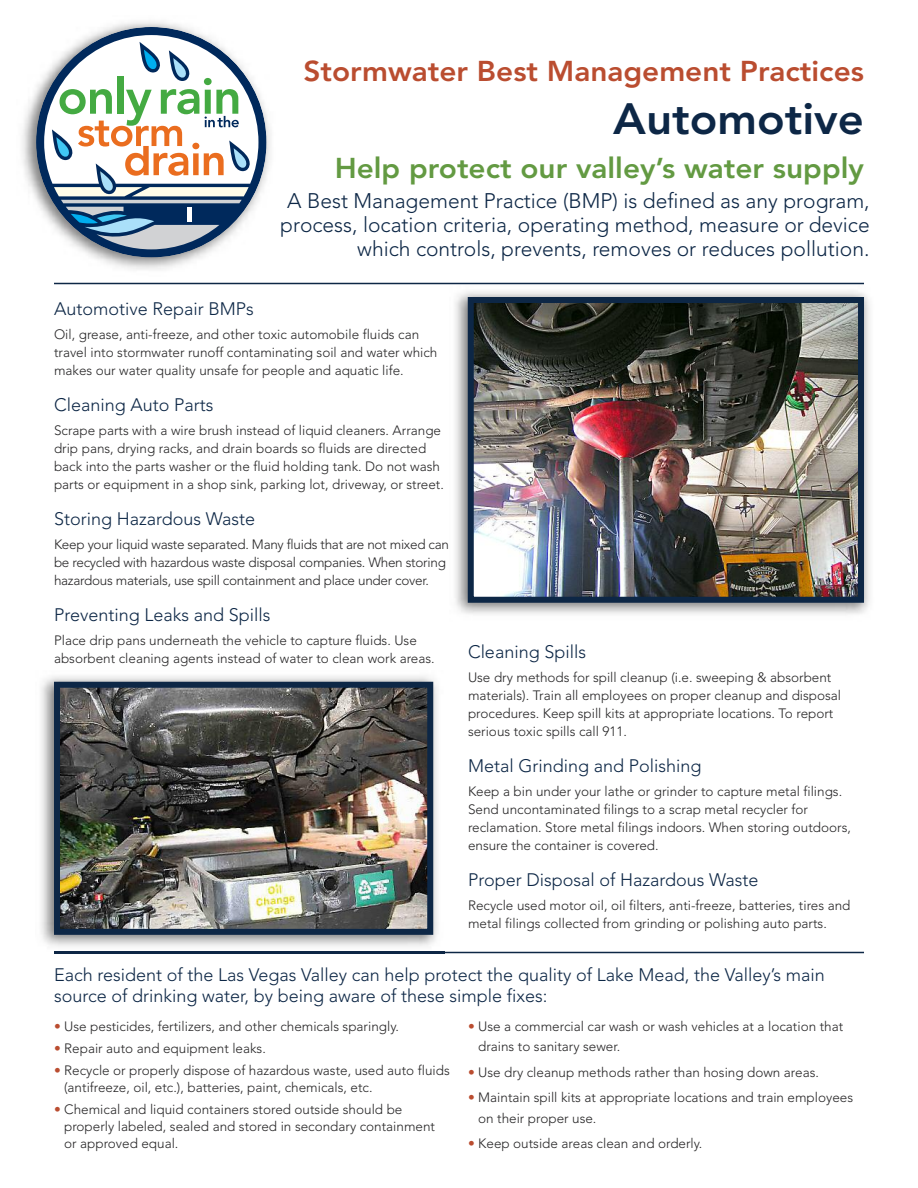
<style>
.page{position:relative;width:918px;height:1188px;background:#fff}
.page>*{position:absolute;margin:0;border:0;box-sizing:border-box;transform-origin:0 0}
.t1{font:800 43.5px "Avenir";color:#0d2746;scale:1.04 1}
.t2{font:800 28.5px "Avenir";color:#ba4d30;scale:1.04 1}
.t3{font:800 28.5px "Avenir";color:#639a42;scale:1.04 1}
.t4{font:300 21px/24px "Avenir";color:#0d2746;text-align:right}
.t5{font:300 18px/21px "Avenir";color:#0d2746}
.t6{font:300 13.5px/18px "Avenir";color:#272627}
.t7{font:300 13.5px/18px "Avenir";letter-spacing:-.02em;color:#272627}
.s1{color:#ba4d30}
</style>
<div class="page">
<hr style="left:54px;top:283px;width:810px;height:1px;background:#0d2746">
<img style="left:22px;top:21px;width:249px;height:249px">
<div style="left:36px;top:27px;width:231px;height:230px;background:#00295c;border-radius:50%"></div>
<svg style="left:44px;top:35px;width:214px;height:214px"></svg>
<hr style="left:188px;top:207px;width:4px;height:15px;background:#fff">
<hr style="left:54px;top:952px;width:810px;height:1px;background:#0d2746">
<img style="left:455px;top:291px;width:415px;height:324px">
<img style="left:475px;top:304px;width:382px;height:292px">
<div style="left:468px;top:297px;width:396px;height:306px;border:6px solid #0d2746"></div>
<img style="left:41px;top:676px;width:404px;height:278px">
<img style="left:54px;top:952px;width:391px;height:1px">
<img style="left:61px;top:689px;width:365px;height:239px">
<div style="left:54px;top:682px;width:379px;height:253px;border:6px solid #0d2746"></div>
<h2 class="t2" style="left:303px;top:49px;width:541px">Stormwater Best Management Practices</h2>
<h1 class="t1" style="left:613px;top:85px;width:243px">Automotive</h1>
<h2 class="t3" style="left:335px;top:146px;width:510px">Help protect our valley’s water supply</h2>
<h3 class="t4" style="left:280px;top:189px;width:591px">A Best Management Practice (BMP) is defined as any program, process, location criteria, operating method, measure or device which controls, prevents, removes or reduces pollution.</h3>
<h3 class="t5" style="left:54px;top:298px;width:201px">Automotive Repair BMPs</h3>
<p class="t6" style="left:54px;top:325px;width:385px">Oil, grease, anti-freeze, and other toxic automobile fluids can travel into stormwater runoff contaminating soil and water which makes our water quality unsafe for people and aquatic life.</p>
<h3 class="t5" style="left:54px;top:394px;width:161px">Cleaning Auto Parts</h3>
<p class="t6" style="left:54px;top:421px;width:391px">Scrape parts with a wire brush instead of liquid cleaners. Arrange drip pans, drying racks, and drain boards so fluids are directed back into the parts washer or the fluid holding tank. Do not wash parts or equipment in a shop sink, parking lot, driveway, or street.</p>
<h3 class="t5" style="left:54px;top:508px;width:203px">Storing Hazardous Waste</h3>
<p class="t7" style="left:54px;top:536px;width:397px">Keep your liquid waste separated. Many fluids that are not mixed can be recycled with hazardous waste disposal companies. When storing hazardous materials, use spill containment and place under cover.</p>
<h3 class="t5" style="left:54px;top:605px;width:218px">Preventing Leaks and Spills</h3>
<p class="t6" style="left:54px;top:632px;width:382px">Place drip pans underneath the vehicle to capture fluids. Use absorbent cleaning agents instead of water to clean work areas.</p>
<h3 class="t5" style="left:468px;top:642px;width:120px">Cleaning Spills</h3>
<p class="t6" style="left:468px;top:669px;width:375px">Use dry methods for spill cleanup (i.e. sweeping &amp; absorbent materials). Train all employees on proper cleanup and disposal procedures. Keep spill kits at appropriate locations. To report serious toxic spills call 911.</p>
<h3 class="t5" style="left:468px;top:756px;width:235px">Metal Grinding and Polishing</h3>
<p class="t6" style="left:468px;top:783px;width:384px">Keep a bin under your lathe or grinder to capture metal filings.<br>Send uncontaminated filings to a scrap metal recycler for reclamation. Store metal filings indoors. When storing outdoors, ensure the container is covered.</p>
<h3 class="t5" style="left:468px;top:870px;width:292px">Proper Disposal of Hazardous Waste</h3>
<p class="t6" style="left:468px;top:897px;width:384px">Recycle used motor oil, oil filters, anti-freeze, batteries, tires and metal filings collected from grinding or polishing auto parts.</p>
<h3 class="t5" style="left:54px;top:965px;width:772px">Each resident of the Las Vegas Valley can help protect the quality of Lake Mead, the Valley’s main source of drinking water, by being aware of these simple fixes:</h3>
<p class="t6" style="left:54px;top:1017px;width:346px"><span class="s1">•</span> Use pesticides, fertilizers, and other chemicals sparingly.</p>
<p class="t6" style="left:54px;top:1040px;width:213px"><span class="s1">•</span> Repair auto and equipment leaks.</p>
<p class="t6" style="left:64px;top:1062px;width:387px;line-height:17px;text-indent:-10px"><span class="s1">•</span> Recycle or properly dispose of hazardous waste, used auto fluids (antifreeze, oil, etc.), batteries, paint, chemicals, etc.</p>
<p class="t6" style="left:64px;top:1101px;width:372px;line-height:17px;text-indent:-10px"><span class="s1">•</span> Chemical and liquid containers stored outside should be properly labeled, sealed and stored in secondary containment or approved equal.</p>
<p class="t6" style="left:478px;top:1016px;width:367px;line-height:20.2px;text-indent:-10px"><span class="s1">•</span> Use a commercial car wash or wash vehicles at a location that drains to sanitary sewer.</p>
<p class="t6" style="left:468px;top:1063px;width:352px"><span class="s1">•</span> Use dry cleanup methods rather than hosing down areas.</p>
<p class="t6" style="left:478px;top:1088px;width:377px;line-height:20.2px;text-indent:-10px"><span class="s1">•</span> Maintain spill kits at appropriate locations and train employees on their proper use.</p>
<p class="t6" style="left:468px;top:1135px;width:236px"><span class="s1">•</span> Keep outside areas clean and orderly.</p>
</div>
